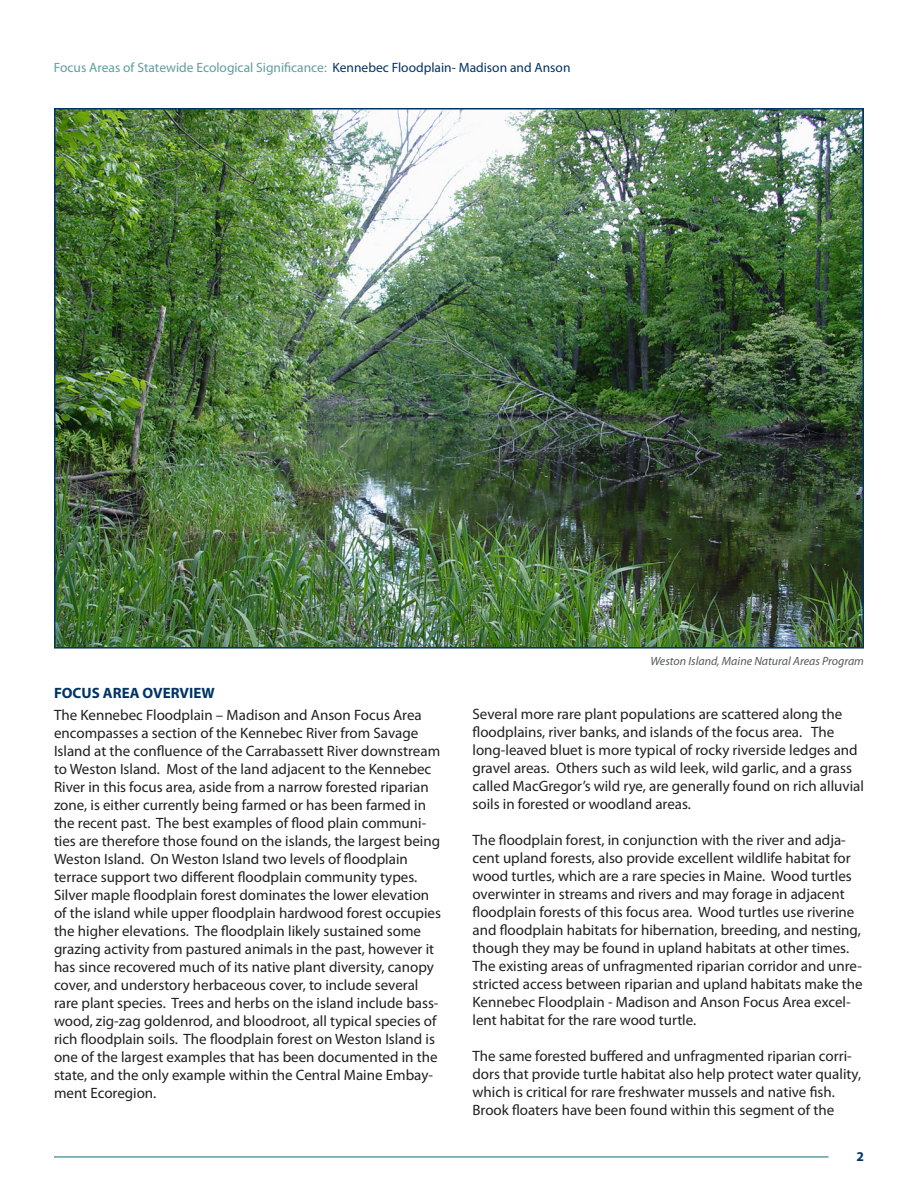
<style>
.page{position:relative;width:918px;height:1188px;background:#fff}
.page>*{position:absolute;margin:0;border:0;box-sizing:border-box;transform-origin:0 0}
.Paragraph{font:15px/18px "Myriad Pro";color:#231f20}
.Heading_1{font:700 15px "Myriad Pro";color:#036}
.t1{font:13.5px "Myriad Pro";color:#5f9ea0}
.t2{font:700 13.5px "Myriad Pro";color:#036}
.Caption_-_Right_Just{font:italic 12px "Myriad Pro";color:#57585a}
.s1{color:#036}
</style>
<div class="page">
<hr style="left:54px;top:1156px;width:775px;height:2px;background:#5f9ea0">
<img style="left:57px;top:111px;width:804px;height:535px">
<p class="t1" style="left:54px;top:59px;width:518px">Focus Areas of Statewide Ecological Significance: <span class="s1">Kennebec Floodplain- Madison and Anson</span></p>
<p class="Caption_-_Right_Just" style="left:650px;top:654px;width:215px">Weston Island, Maine Natural Areas Program</p>
<p class="Heading_1" style="left:54px;top:684px;width:162px">FOCUS AREA OVERVIEW</p>
<p class="Paragraph" style="left:54px;top:705px;width:388px">The Kennebec Floodplain – Madison and Anson Focus Area encompasses a section of the Kennebec River from Savage Island at the confluence of the Carrabassett River downstream to Weston Island. Most of the land adjacent to the Kennebec River in this focus area, aside from a narrow forested riparian zone, is either currently being farmed or has been farmed in the recent past. The best examples of flood plain communi&shy;ties are therefore those found on the islands, the largest being Weston Island. On Weston Island two levels of floodplain terrace support two different floodplain community types.<br>Silver maple floodplain forest dominates the lower elevation of the island while upper floodplain hardwood forest occupies the higher elevations. The floodplain likely sustained some grazing activity from pastured animals in the past, however it has since recovered much of its native plant diversity, canopy cover, and understory herbaceous cover, to include several rare plant species. Trees and herbs on the island include bass&shy;wood, zig-zag goldenrod, and bloodroot, all typical species of rich floodplain soils. The floodplain forest on Weston Island is one of the largest examples that has been documented in the state, and the only example within the Central Maine Embay&shy;ment Ecoregion.</p>
<p class="Paragraph" style="left:472px;top:705px;width:393px">Several more rare plant populations are scattered along the floodplains, river banks, and islands of the focus area. The long-leaved bluet is more typical of rocky riverside ledges and gravel areas. Others such as wild leek, wild garlic, and a grass called MacGregor’s wild rye, are generally found on rich alluvial soils in forested or woodland areas.</p>
<p class="Paragraph" style="left:472px;top:831px;width:392px">The floodplain forest, in conjunction with the river and adja&shy;cent upland forests, also provide excellent wildlife habitat for wood turtles, which are a rare species in Maine. Wood turtles overwinter in streams and rivers and may forage in adjacent floodplain forests of this focus area. Wood turtles use riverine and floodplain habitats for hibernation, breeding, and nesting, though they may be found in upland habitats at other times.<br>The existing areas of unfragmented riparian corridor and unre&shy;stricted access between riparian and upland habitats make the Kennebec Floodplain - Madison and Anson Focus Area excel&shy;lent habitat for the rare wood turtle.</p>
<p class="Paragraph" style="left:472px;top:1047px;width:390px">The same forested buffered and unfragmented riparian corri&shy;dors that provide turtle habitat also help protect water quality, which is critical for rare freshwater mussels and native fish.<br>Brook floaters have been found within this segment of the</p>
<p class="t2" style="left:857px;top:1148px;width:9px">2</p>
</div>
